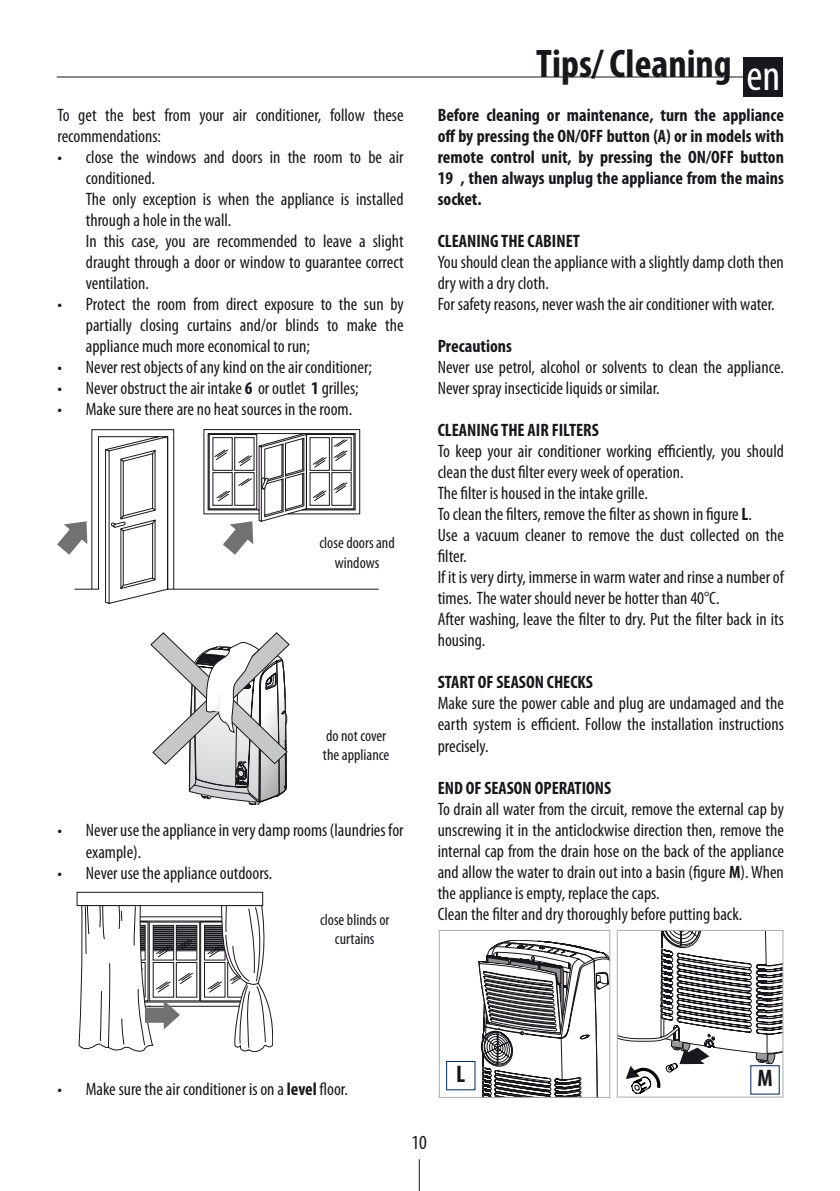
<style>
.page{position:relative;width:840px;height:1191px;background:#fff}
.page>*{position:absolute;margin:0;border:0;box-sizing:border-box;transform-origin:0 0}
.t1{font:condensed 44px "Myriad Pro";color:#fff}
.t2{font:700 condensed 40px "Myriad Pro";color:#1a171c}
.t3{font:700 condensed 24px "Myriad Pro";color:#1a171c}
.t4{font:condensed 20px "Myriad Pro";color:#1a171c}
.t5{font:condensed 18px/21px "Myriad Pro";color:#1a171c}
.t6{font:700 condensed 18px/21px "Myriad Pro";color:#1a171c;text-align:justify}
.t7{font:condensed 16px/19.2px "Myriad Pro";color:#1a171c;text-align:center}
.s1{font-weight:700}
</style>
<div class="page">
<hr style="left:418px;top:1159px;width:1px;height:32px;background:#1a171c">
<hr style="left:57px;top:76px;width:692px;height:1px;background:#1a171c">
<div style="left:743px;top:57px;width:39px;height:40px;background:#1a171c"></div>
<svg style="left:74px;top:429px;width:304px;height:174px"></svg>
<svg style="left:203px;top:429px;width:157px;height:125px"></svg>
<svg style="left:57px;top:521px;width:30px;height:33px"></svg>
<svg style="left:77px;top:892px;width:196px;height:159px"></svg>
<div style="left:145px;top:1007px;width:24px;height:15px;background:#707173"></div>
<svg style="left:150px;top:632px;width:139px;height:173px"></svg>
<svg style="left:478px;top:940px;width:129px;height:155px"></svg>
<div style="left:439px;top:930px;width:170px;height:167px;border:1px solid #a9aaac"></div>
<div style="left:446px;top:1061px;width:29px;height:29px;border:1px solid #00275b"></div>
<svg style="left:618px;top:932px;width:162px;height:162px"></svg>
<div style="left:616px;top:930px;width:166px;height:167px;border:1px solid #a9aaac"></div>
<p class="t5" style="left:57px;top:105px;width:347px">To get the best from your air conditioner, follow these recommendations:</p>
<p class="t5" style="left:86px;top:147px;width:319px;text-indent:-28px">• close the windows and doors in the room to be air conditioned.</p>
<p class="t5" style="left:86px;top:189px;width:319px">The only exception is when the appliance is installed through a hole in the wall.</p>
<p class="t5" style="left:86px;top:231px;width:319px;text-align:justify">In this case, you are recommended to leave a slight draught through a door or window to guarantee correct ventilation.</p>
<p class="t5" style="left:86px;top:294px;width:319px;text-align:justify;text-indent:-28px">• Protect the room from direct exposure to the sun by partially closing curtains and/or blinds to make the appliance much more economical to run;</p>
<p class="t5" style="left:57px;top:357px;width:316px">• Never rest objects ofany kind on the air conditioner;</p>
<p class="t5" style="left:57px;top:378px;width:302px">• Never obstruct the air intake <span class="s1">6</span> or outlet <span class="s1">1</span> grilles;</p>
<p class="t5" style="left:57px;top:399px;width:296px">• Make sure there are no heat sources in the room.</p>
<p class="t7" style="left:319px;top:533px;width:77px">close doors and windows</p>
<p class="t7" style="left:326px;top:726px;width:62px">do not cover</p>
<p class="t7" style="left:323px;top:745px;width:68px">the appliance</p>
<p class="t5" style="left:86px;top:819px;width:319px;line-height:21.6px;text-indent:-28px">• Neverusetheappliancein verydamprooms(laundriesfor example).</p>
<p class="t5" style="left:57px;top:862px;width:216px">• Never use the appliance outdoors.</p>
<p class="t7" style="left:320px;top:909px;width:71px">close blinds or curtains</p>
<p class="t2" style="left:536px;top:39px;width:197px">Tips/ Cleaning</p>
<p class="t1" style="left:746px;top:49px;width:35px">en</p>
<p class="t6" style="left:437px;top:104px;width:347px">Before cleaning or maintenance, turn the appliance off by pressing the ON/OFF button (A) or in models with remote control unit, by pressing the ON/OFF button 19 , then always unplug the appliance from the mains socket.</p>
<p class="t6" style="left:437px;top:230px;width:144px">CLEANING THE CABINET</p>
<p class="t5" style="left:437px;top:252px;width:347px">You should clean the appliance with a slightly damp cloth then dry with a dry cloth.</p>
<p class="t5" style="left:437px;top:294px;width:338px">For safety reasons, never wash the air conditioner with water.</p>
<p class="t6" style="left:437px;top:335px;width:76px">Precautions</p>
<p class="t5" style="left:437px;top:357px;width:347px">Never use petrol, alcohol or solvents to clean the appliance.<br>Never spray insecticide liquids or similar.</p>
<p class="t6" style="left:437px;top:419px;width:162px">CLEANING THE AIR FILTERS</p>
<p class="t5" style="left:437px;top:441px;width:347px">To keep your air conditioner working efficiently, you should clean the dust filter every week of operation.</p>
<p class="t5" style="left:437px;top:483px;width:211px">The filter is housed in the intake grille.</p>
<p class="t5" style="left:437px;top:504px;width:315px">To clean the filters, remove the filter as shown in figure <span class="s1">L</span>.</p>
<p class="t5" style="left:437px;top:525px;width:347px">Use a vacuum cleaner to remove the dust collected on the filter.</p>
<p class="t5" style="left:437px;top:567px;width:347px">If it is very dirty, immerse in warm water and rinse a number of times. The water should never be hotter than 40°C.</p>
<p class="t5" style="left:437px;top:609px;width:347px">After washing, leave the filter to dry. Put the filter back in its housing.</p>
<p class="t6" style="left:437px;top:671px;width:156px">START OF SEASON CHECKS</p>
<p class="t5" style="left:437px;top:693px;width:347px;text-align:justify">Make sure the power cable and plug are undamaged and the earth system is efficient. Follow the installation instructions precisely.</p>
<p class="t6" style="left:437px;top:776px;width:175px">END OF SEASON OPERATIONS</p>
<p class="t5" style="left:437px;top:798px;width:347px;text-align:justify">To drain all water from the circuit, remove the external cap by unscrewing it in the anticlockwise direction then, remove the internal cap from the drain hose on the back of the appliance and allow the water to drain out into a basin (figure <span class="s1">M</span>). When the appliance is empty, replace the caps.</p>
<p class="t5" style="left:437px;top:903px;width:306px">Clean the filter and dry thoroughly before putting back.</p>
<p class="t5" style="left:57px;top:1078px;width:292px">• Make sure the air conditioner is on a <span class="s1">level</span> floor.</p>
<p class="t4" style="left:411px;top:1130px;width:17px">10</p>
<p class="t3" style="left:456px;top:1059px;width:11px">L</p>
<p class="t3" style="left:757px;top:1063px;width:17px">M</p>
</div>
